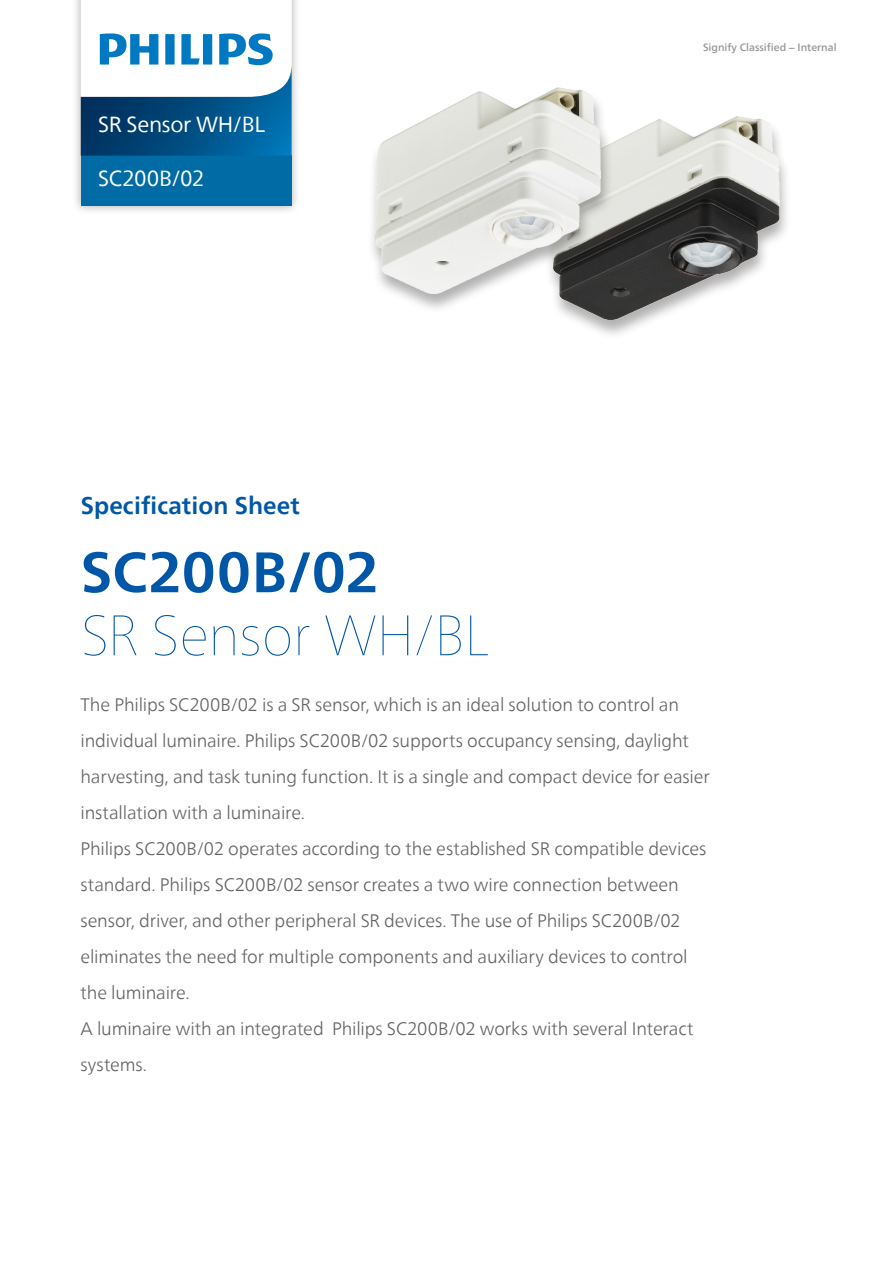
<style>
.page{position:relative;width:893px;height:1263px;background:#fff}
.page>*{position:absolute;margin:0;border:0;box-sizing:border-box;transform-origin:0 0}
.t1{font:200 57px "Neue Frutiger World";letter-spacing:-.005em;color:#0157a7}
.t2{font:700 57px "Neue Frutiger World";letter-spacing:.005em;color:#0157a7}
.t3{font:700 24px "Neue Frutiger World";letter-spacing:.005em;color:#0157a7}
.t4{font:21.75px "Neue Frutiger World";letter-spacing:-.015em;color:#fff}
._03_Introduction{font:300 18px/36px "Neue Frutiger World";letter-spacing:-.01em;color:#636366}
.t5{font:500 10.5px "Neue Frutiger World";color:#969696}
</style>
<div class="page">
<div style="left:72px;top:0;width:229px;height:215px;background:#231f20;opacity:.35"></div>
<div style="left:81px;top:156px;width:211px;height:50px;background:#006ba4"></div>
<svg style="left:81px;top:0;width:211px;height:156px"></svg>
<div style="left:545px;top:116px;width:247px;height:224px;background:#231f20;opacity:.35"></div>
<img style="left:554px;top:117px;width:225px;height:203px">
<div style="left:367px;top:87px;width:246px;height:227px;background:#231f20;opacity:.35"></div>
<img style="left:375px;top:88px;width:226px;height:206px">
<p class="t4" style="left:98px;top:107px;width:169px">SR Sensor WH/BL</p>
<p class="t4" style="left:98px;top:162px;width:108px">SC200B/02</p>
<h2 class="t3" style="left:81px;top:485px;width:220px">Specification Sheet</h2>
<h1 class="t2" style="left:81px;top:522px;width:300px">SC200B/02</h1>
<h1 class="t1" style="left:81px;top:591px;width:410px">SR Sensor WH/BL</h1>
<p class="t5" style="left:703px;top:38px;width:135px">Signify Classified − Internal</p>
<p class="_03_Introduction" style="left:80px;top:687px;width:631px">The Philips SC200B/02 is a SR sensor, which is an ideal solution to control an individual luminaire. Philips SC200B/02 supports occupancy sensing, daylight harvesting, and task tuning function. It is a single and compact device for easier installation with a luminaire.</p>
<p class="_03_Introduction" style="left:80px;top:831px;width:627px">Philips SC200B/02 operates according to the established SR compatible devices standard. Philips SC200B/02 sensor creates a two wire connection between sensor, driver, and other peripheral SR devices. The use of Philips SC200B/02 eliminates the need for multiple components and auxiliary devices to control the luminaire.</p>
<p class="_03_Introduction" style="left:80px;top:1011px;width:614px">A luminaire with an integrated Philips SC200B/02 works with several Interact systems.</p>
</div>
